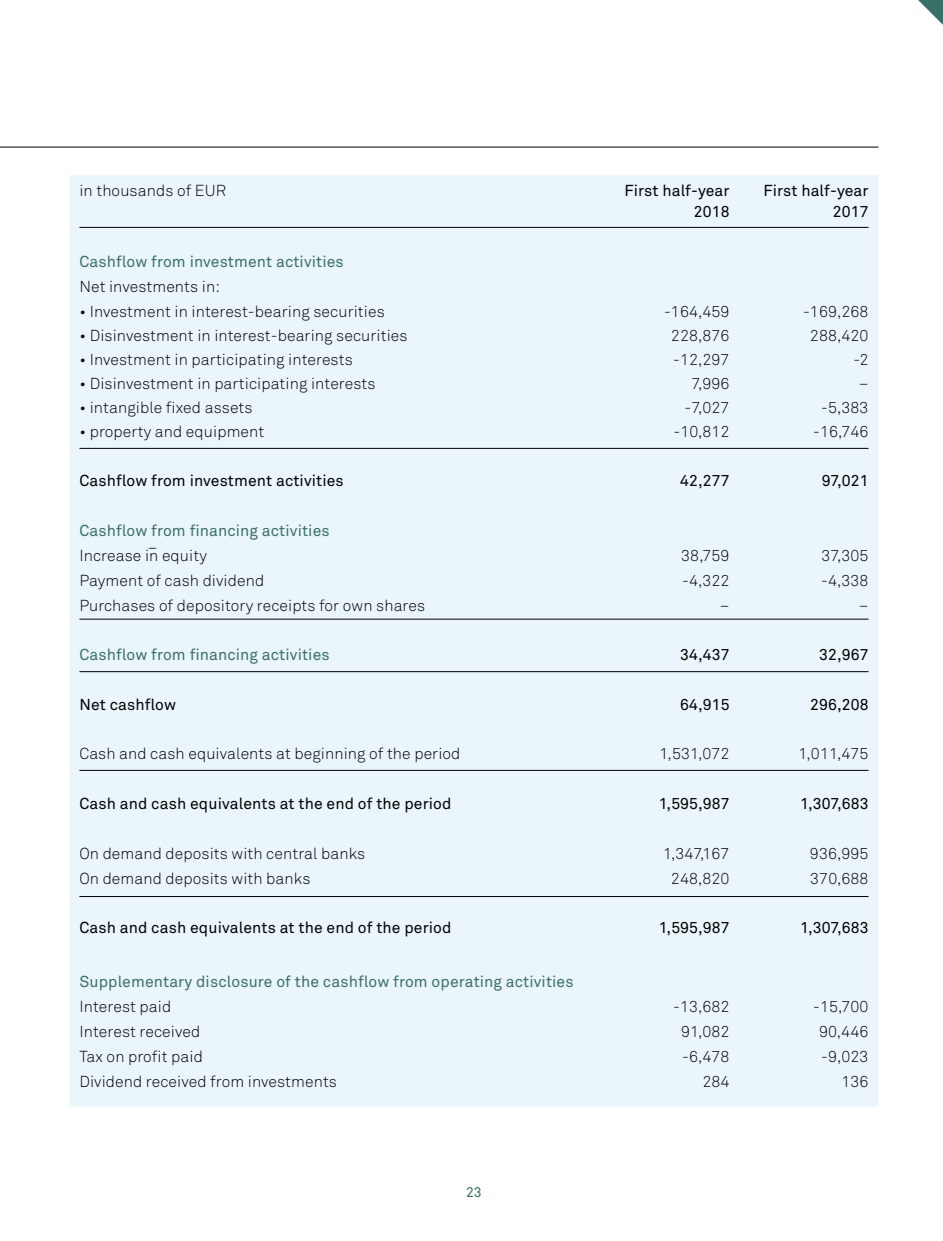
<style>
.page{position:relative;width:943px;height:1241px;background:#fff}
.page>*{position:absolute;margin:0;border:0;box-sizing:border-box;transform-origin:0 0}
.t1{font:15.75px "Akkurat Light Pro";letter-spacing:.005em;color:#000}
.t2{font:15.75px/21px "Akkurat Pro";letter-spacing:.005em;color:#000;text-align:right}
.t3{font:15.75px "Akkurat Pro";letter-spacing:.005em;color:#3a7167}
.t4{font:14px "Akkurat Pro";color:#3a7167}
</style>
<div class="page">
<svg style="left:918px;top:0;width:25px;height:25px"></svg>
<div style="left:69px;top:175px;width:809px;height:50px;background:#ebf6fc"></div>
<div style="left:69px;top:225px;width:809px;height:881px;background:#ebf6fc"></div>
<hr style="left:79px;top:227px;width:789px;height:1px;background:#000">
<hr style="left:79px;top:769px;width:789px;height:1px;background:#000">
<hr style="left:79px;top:671px;width:789px;height:1px;background:#000">
<hr style="left:79px;top:618px;width:789px;height:1px;background:#000">
<hr style="left:79px;top:448px;width:789px;height:1px;background:#000">
<hr style="left:79px;top:895px;width:789px;height:1px;background:#000">
<hr style="left:0;top:147px;width:878px;height:1px;background:#000">
<p class="t1" style="left:79px;top:181px;width:148px">in thousands of EUR</p>
<p class="t2" style="left:624px;top:181px;width:107px">First half-year<br>2018</p>
<p class="t2" style="left:763px;top:181px;width:107px">First half-year<br>2017</p>
<p class="t3" style="left:79px;top:252px;width:266px">Cashflow from investment activities</p>
<p class="t1" style="left:79px;top:277px;width:142px">Net investments in:</p>
<p class="t1" style="left:79px;top:302px;width:307px">• Investment in interest-bearing securities</p>
<p class="t1" style="left:664px;top:302px;width:67px">-164,459</p>
<p class="t1" style="left:803px;top:302px;width:67px">-169,268</p>
<p class="t1" style="left:79px;top:326px;width:330px">• Disinvestment in interest-bearing securities</p>
<p class="t1" style="left:671px;top:326px;width:60px">228,876</p>
<p class="t1" style="left:810px;top:326px;width:60px">288,420</p>
<p class="t1" style="left:79px;top:350px;width:275px">• Investment in participating interests</p>
<p class="t1" style="left:673px;top:350px;width:58px">-12,297</p>
<p class="t1" style="left:853px;top:350px;width:17px">-2</p>
<p class="t1" style="left:79px;top:374px;width:298px">• Disinvestment in participating interests</p>
<p class="t1" style="left:691px;top:374px;width:40px">7,996</p>
<p class="t1" style="left:858px;top:374px;width:11px">–</p>
<p class="t1" style="left:79px;top:398px;width:175px">• intangible fixed assets</p>
<p class="t1" style="left:684px;top:398px;width:46px">-7,027</p>
<p class="t1" style="left:821px;top:398px;width:49px">-5,383</p>
<p class="t1" style="left:79px;top:422px;width:186px">• property and equipment</p>
<p class="t1" style="left:673px;top:422px;width:58px">-10,812</p>
<p class="t1" style="left:813px;top:422px;width:57px">-16,746</p>
<p class="t2" style="left:79px;top:471px;width:266px">Cashflow from investment activities</p>
<p class="t2" style="left:680px;top:471px;width:51px">42,277</p>
<p class="t2" style="left:821px;top:471px;width:48px">97,021</p>
<p class="t3" style="left:79px;top:521px;width:252px">Cashflow from financing activities</p>
<p class="t1" style="left:79px;top:546px;width:129px">Increase in equity</p>
<p class="t1" style="left:681px;top:546px;width:50px">38,759</p>
<p class="t1" style="left:821px;top:546px;width:49px">37,305</p>
<p class="t1" style="left:79px;top:570px;width:186px">Payment of cash dividend</p>
<p class="t1" style="left:682px;top:570px;width:49px">-4,322</p>
<p class="t1" style="left:821px;top:570px;width:49px">-4,338</p>
<p class="t1" style="left:79px;top:595px;width:347px">Purchases of depository receipts for own shares</p>
<p class="t1" style="left:720px;top:595px;width:11px">–</p>
<p class="t1" style="left:858px;top:595px;width:11px">–</p>
<p class="t3" style="left:79px;top:645px;width:252px">Cashflow from financing activities</p>
<p class="t2" style="left:680px;top:644px;width:51px">34,437</p>
<p class="t2" style="left:819px;top:644px;width:51px">32,967</p>
<p class="t2" style="left:79px;top:694px;width:98px">Net cashflow</p>
<p class="t2" style="left:680px;top:694px;width:51px">64,915</p>
<p class="t2" style="left:810px;top:694px;width:60px">296,208</p>
<p class="t1" style="left:79px;top:744px;width:382px">Cash and cash equivalents at beginning of the period</p>
<p class="t1" style="left:659px;top:744px;width:71px">1,531,072</p>
<p class="t1" style="left:798px;top:744px;width:71px">1,011,475</p>
<p class="t2" style="left:79px;top:793px;width:373px">Cash and cash equivalents at the end of the period</p>
<p class="t2" style="left:658px;top:793px;width:72px">1,595,987</p>
<p class="t2" style="left:800px;top:793px;width:70px">1,307,683</p>
<p class="t1" style="left:79px;top:843px;width:287px">On demand deposits with central banks</p>
<p class="t1" style="left:663px;top:843px;width:68px">1,347,167</p>
<p class="t1" style="left:810px;top:843px;width:60px">936,995</p>
<p class="t1" style="left:79px;top:868px;width:232px">On demand deposits with banks</p>
<p class="t1" style="left:671px;top:868px;width:60px">248,820</p>
<p class="t1" style="left:810px;top:868px;width:60px">370,688</p>
<p class="t2" style="left:79px;top:917px;width:373px">Cash and cash equivalents at the end of the period</p>
<p class="t2" style="left:658px;top:917px;width:72px">1,595,987</p>
<p class="t2" style="left:800px;top:917px;width:70px">1,307,683</p>
<p class="t3" style="left:79px;top:972px;width:495px">Supplementary disclosure of the cashflow from operating activities</p>
<p class="t1" style="left:79px;top:997px;width:93px">Interest paid</p>
<p class="t1" style="left:673px;top:997px;width:58px">-13,682</p>
<p class="t1" style="left:813px;top:997px;width:57px">-15,700</p>
<p class="t1" style="left:79px;top:1021px;width:122px">Interest received</p>
<p class="t1" style="left:681px;top:1021px;width:50px">91,082</p>
<p class="t1" style="left:819px;top:1021px;width:51px">90,446</p>
<p class="t1" style="left:79px;top:1046px;width:125px">Tax on profit paid</p>
<p class="t1" style="left:682px;top:1046px;width:49px">-6,478</p>
<p class="t1" style="left:821px;top:1046px;width:49px">-9,023</p>
<p class="t1" style="left:79px;top:1071px;width:259px">Dividend received from investments</p>
<p class="t1" style="left:702px;top:1071px;width:29px">284</p>
<p class="t1" style="left:841px;top:1071px;width:29px">136</p>
<p class="t1" style="left:148px;top:538px;width:11px">–</p>
<p class="t4" style="left:466px;top:1184px;width:17px">23</p>
</div>
